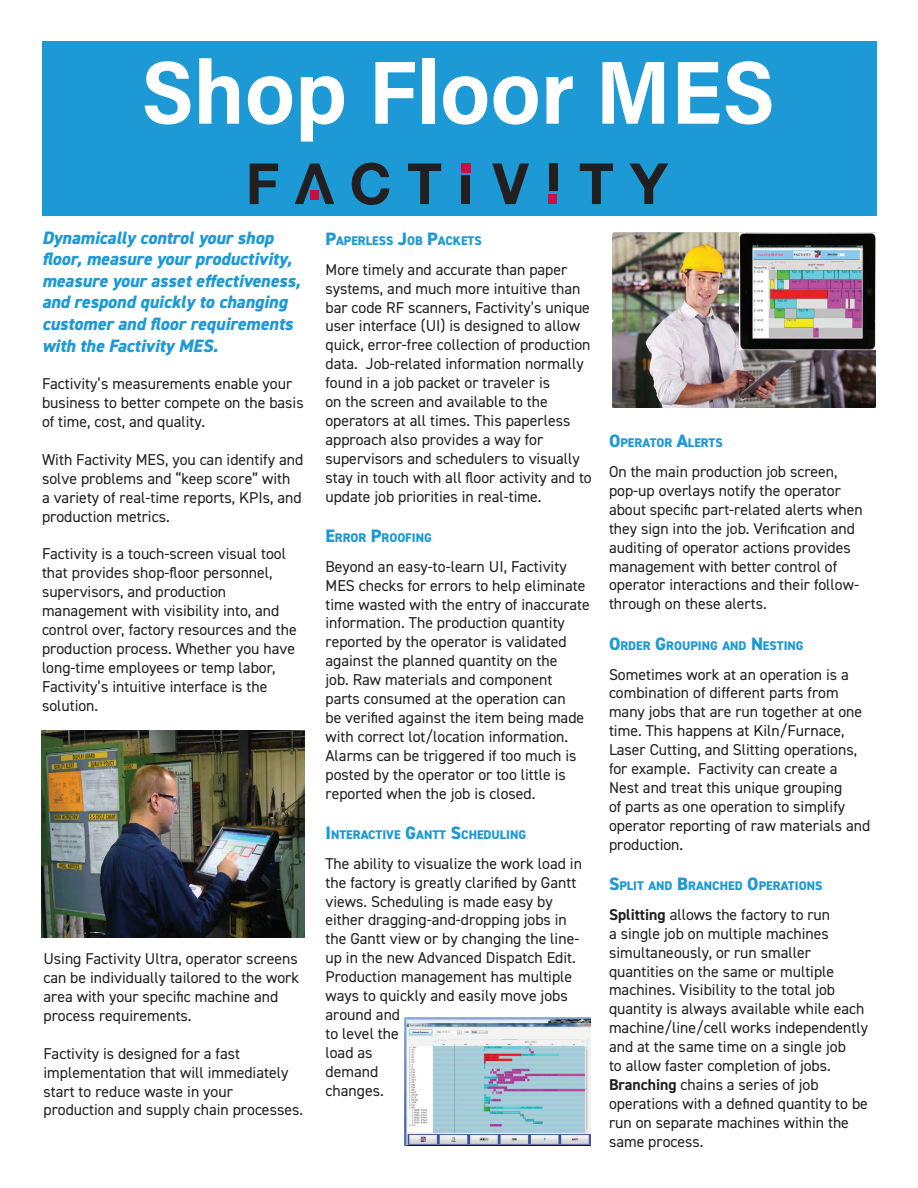
<style>
.page{position:relative;width:918px;height:1188px;background:#fff}
.page>*{position:absolute;margin:0;border:0;box-sizing:border-box;transform-origin:0 0}
.t1{font:700 90px "Acumin Pro Semi Cond";color:#fff}
.t2{font:italic 800 18px/21.6px "DIN2014";color:#1d99d6}
.t3{font:15.75px/18.9px "DIN2014";color:#231f20}
.t4{font:800 12.6px "DIN2014";color:#1d99d6}
.s1{font-size:18px}
.s2{font-weight:700}
</style>
<div class="page">
<div style="left:42px;top:42px;width:835px;height:174px;background:#1d99d6"></div>
<img style="left:41px;top:731px;width:263px;height:207px">
<svg style="left:250px;top:164px;width:28px;height:40px"></svg>
<svg style="left:295px;top:164px;width:39px;height:40px"></svg>
<svg style="left:352px;top:163px;width:37px;height:42px"></svg>
<svg style="left:408px;top:164px;width:33px;height:40px"></svg>
<div style="left:461px;top:176px;width:9px;height:28px;background:#231f20"></div>
<svg style="left:492px;top:164px;width:37px;height:40px"></svg>
<div style="left:549px;top:164px;width:9px;height:27px;background:#231f20"></div>
<svg style="left:580px;top:164px;width:33px;height:40px"></svg>
<svg style="left:629px;top:164px;width:39px;height:40px"></svg>
<div style="left:461px;top:163px;width:9px;height:9px;background:#cf0d41"></div>
<div style="left:549px;top:194px;width:8px;height:10px;background:#cf0d41"></div>
<div style="left:310px;top:190px;width:9px;height:9px;background:#cf0d41"></div>
<img style="left:612px;top:232px;width:264px;height:176px">
<img style="left:405px;top:1017px;width:186px;height:129px">
<h1 class="t1" style="left:142px;top:29px;width:635px">Shop Floor MES</h1>
<p class="t2" style="left:42px;top:227px;width:260px">Dynamically control your shop floor, measure your productivity, measure your asset effectiveness, and respond quickly to changing customer and floor requirements with the Factivity MES.</p>
<p class="t3" style="left:42px;top:374px;width:263px">Factivity’s measurements enable your business to better compete on the basis of time, cost, and quality.</p>
<p class="t3" style="left:42px;top:450px;width:263px">With Factivity MES, you can identify and solve problems and “keep score” with<br>a variety of real-time reports, KPIs, and production metrics.</p>
<p class="t3" style="left:42px;top:544px;width:256px">Factivity is a touch-screen visual tool that provides shop-floor personnel, supervisors, and production management with visibility into, and control over, factory resources and the production process. Whether you have long-time employees or temp labor, Factivity’s intuitive interface is the solution.</p>
<p class="t3" style="left:44px;top:949px;width:257px">Using Factivity Ultra, operator screens can be individually tailored to the work area with your specific machine and process requirements.</p>
<p class="t3" style="left:44px;top:1044px;width:261px">Factivity is designed for a fast implementation that will immediately start to reduce waste in your production and supply chain processes.</p>
<p class="t4" style="left:326px;top:232px;width:158px"><span class="s1">P</span>APERLESS <span class="s1">J</span>OB <span class="s1">P</span>ACKETS</p>
<p class="t3" style="left:326px;top:260px;width:268px">More timely and accurate than paper systems, and much more intuitive than bar code RF scanners, Factivity’s unique user interface (UI) is designed to allow quick, error-free collection of production data. Job-related information normally found in a job packet or traveler is<br>on the screen and available to the operators at all times. This paperless approach also provides a way for supervisors and schedulers to visually stay in touch with all floor activity and to update job priorities in real-time.</p>
<p class="t4" style="left:326px;top:529px;width:108px"><span class="s1">E</span>RROR <span class="s1">P</span>ROOFING</p>
<p class="t3" style="left:326px;top:557px;width:266px">Beyond an easy-to-learn UI, Factivity MES checks for errors to help eliminate time wasted with the entry of inaccurate information. The production quantity reported by the operator is validated against the planned quantity on the<br>job. Raw materials and component parts consumed at the operation can<br>be verified against the item being made with correct lot/location information.<br>Alarms can be triggered if too much is posted by the operator or too little is reported when the job is closed.</p>
<p class="t4" style="left:326px;top:826px;width:202px"><span class="s1">I</span> NTERACTIVE <span class="s1">G</span>ANTT <span class="s1">S</span>CHEDULING</p>
<p class="t3" style="left:326px;top:854px;width:258px">The ability to visualize the work load in the factory is greatly clarified by Gantt views. Scheduling is made easy by either dragging-and-dropping jobs in the Gantt view or by changing the line&shy;up in the new Advanced Dispatch Edit.<br>Production management has multiple ways to quickly and easily move jobs around and<br>to level the<br>load as<br>demand<br>changes.</p>
<p class="t4" style="left:609px;top:435px;width:115px"><span class="s1">O</span>PERATOR <span class="s1">A</span>LERTS</p>
<p class="t3" style="left:609px;top:462px;width:255px">On the main production job screen, pop-up overlays notify the operator about specific part-related alerts when they sign into the job. Verification and auditing of operator actions provides management with better control of operator interactions and their follow&shy;through on these alerts.</p>
<p class="t4" style="left:609px;top:637px;width:196px"><span class="s1">O</span>RDER <span class="s1">G</span>ROUPING AND <span class="s1">N</span> ESTING</p>
<p class="t3" style="left:609px;top:664px;width:263px">Sometimes work at an operation is a combination of different parts from many jobs that are run together at one time. This happens at Kiln/Furnace, Laser Cutting, and Slitting operations, for example. Factivity can create a Nest and treat this unique grouping<br>of parts as one operation to simplify operator reporting of raw materials and production.</p>
<p class="t4" style="left:609px;top:877px;width:215px"><span class="s1">S</span>PLIT AND <span class="s1">B</span>RANCHED <span class="s1">O</span>PERATIONS</p>
<p class="t3" style="left:609px;top:905px;width:261px"><span class="s2">Splitting</span> allows the factory to run<br>a single job on multiple machines simultaneously, or run smaller quantities on the same or multiple machines. Visibility to the total job quantity is always available while each machine/line/cell works independently and at the same time on a single job<br>to allow faster completion of jobs.<br><span class="s2">Branching</span> chains a series of job operations with a defined quantity to be run on separate machines within the same process.</p>
</div>
